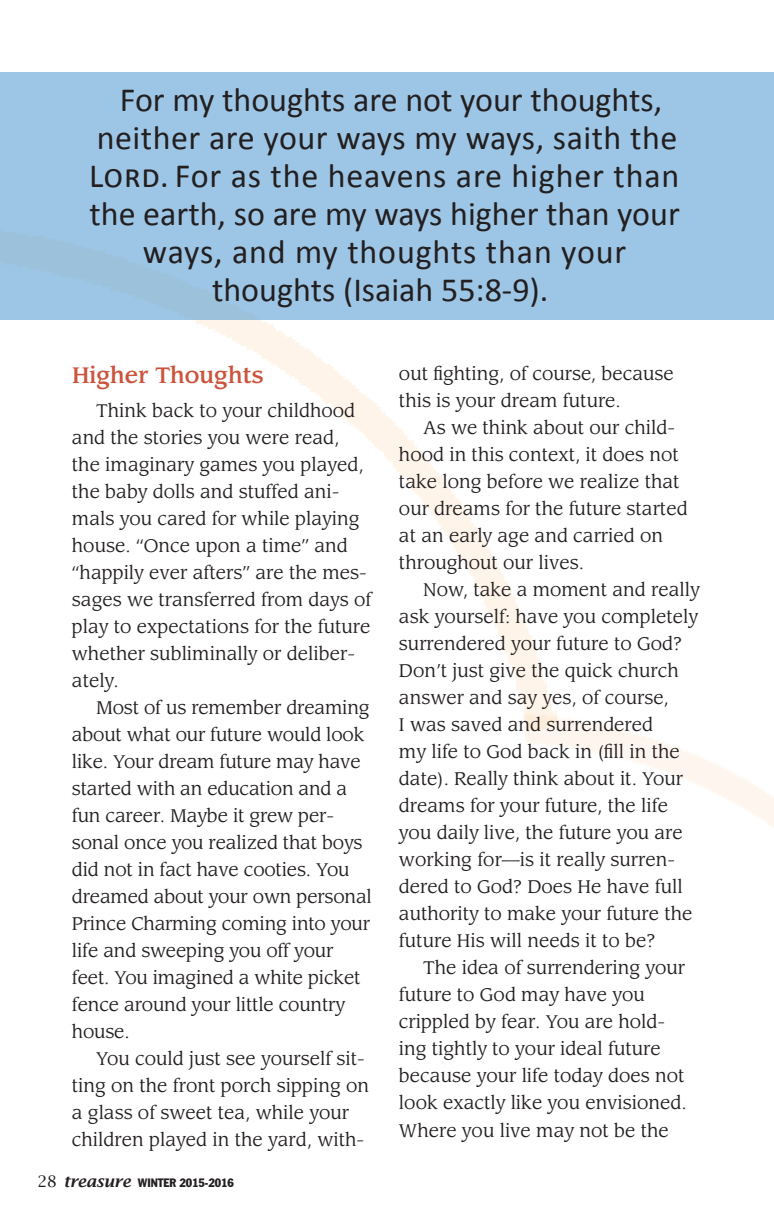
<style>
.page{position:relative;width:774px;height:1224px;background:#fff}
.page>*{position:absolute;margin:0;border:0;box-sizing:border-box;transform-origin:0 0}
.t1{font:34px/38px "Calibri";color:#231f20;text-align:center}
.t2{font:500 22px "Leawood";color:#cc533c}
.t3{font:18px/27px "Leawood";color:#231f20}
.t4{font:condensed 12px "Franklin Gothic";letter-spacing:-.005em;color:#231f20}
.s1{font-family:"Lucida Bright";font-stretch:normal;font-size:16px}
.s2{font-family:"Lucida Bright";font-weight:600;font-style:italic;font-stretch:normal;font-size:16px}
</style>
<div class="page">
<img style="left:196px;top:320px;width:347px;height:383px">
<div style="left:0;top:72px;width:774px;height:248px;background:#9dc6e6"></div>
<h1 class="t1" style="left:89px;top:79px;width:592px">For my thoughts are not your thoughts, neither are your ways my ways, saith the Lord. For as the heavens are higher than the earth, so are my ways higher than your ways, and my thoughts than your thoughts (Isaiah 55:8-9).</h1>
<p class="t2" style="left:72px;top:362px;width:193px">Higher Thoughts</p>
<p class="t3" style="left:72px;top:397px;width:301px;text-indent:24px">Think back to your childhood and the stories you were read, the imaginary games you played, the baby dolls and stuffed ani&shy;mals you cared for while playing house. “Once upon a time” and “happily ever afters” are the mes&shy;sages we transferred from days of play to expectations for the future whether subliminally or deliber&shy;ately.</p>
<p class="t3" style="left:72px;top:694px;width:301px;text-indent:24px">Most of us remember dreaming about what our future would look like. Your dream future may have started with an education and a fun career. Maybe it grew per&shy;sonal once you realized that boys did not in fact have cooties. You dreamed about your own personal<br>Prince Charming coming into your life and sweeping you off your feet. You imagined a white picket fence around your little country house.</p>
<p class="t3" style="left:72px;top:1045px;width:299px;text-indent:24px">You could just see yourself sit&shy;ting on the front porch sipping on a glass of sweet tea, while your children played in the yard, with-</p>
<p class="t4" style="left:38px;top:1175px;width:198px"><span class="s1">28</span> <span class="s2">treasure</span> WINTER 2015-2016</p>
<p class="t3" style="left:399px;top:360px;width:276px">out fighting, of course, because this is your dream future.</p>
<p class="t3" style="left:399px;top:414px;width:290px;text-indent:24px">As we think about our child&shy;hood in this context, it does not take long before we realize that our dreams for the future started at an early age and carried on throughout our lives.</p>
<p class="t3" style="left:399px;top:576px;width:302px;text-indent:24px">Now, take a moment and really ask yourself: have you completely surrendered your future to God?<br>Don’t just give the quick church answer and say yes, of course,<br>I was saved and surrendered<br>my life to God back in (fill in the date). Really think about it. Your dreams for your future, the life you daily live, the future you are working for—is it really surren&shy;dered to God? Does He have full authority to make your future the future His will needs it to be?</p>
<p class="t3" style="left:399px;top:954px;width:289px;text-indent:24px">The idea of surrendering your future to God may have you crippled by fear. You are hold&shy;ing tightly to your ideal future because your life today does not look exactly like you envisioned.<br>Where you live may not be the</p>
</div>
